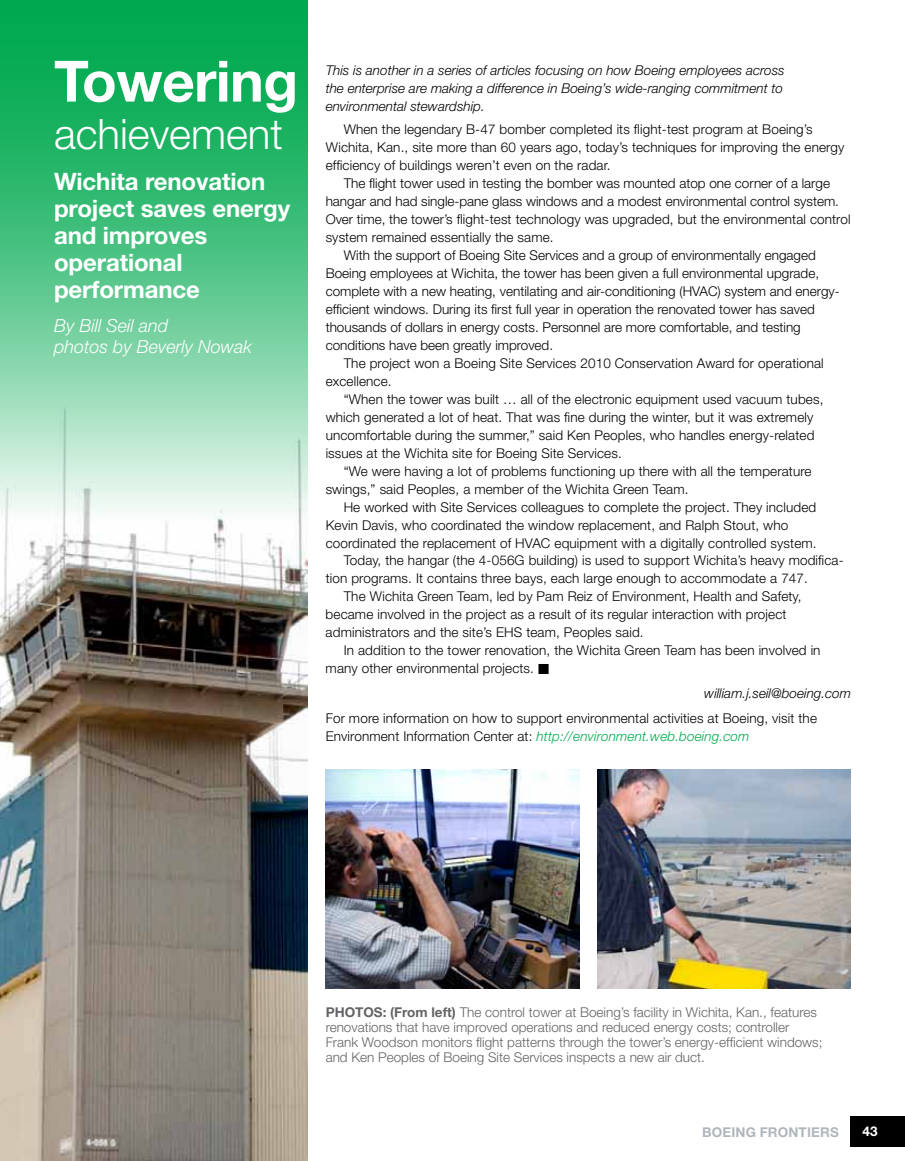
<style>
.page{position:relative;width:905px;height:1161px;background:#fff}
.page>*{position:absolute;margin:0;border:0;box-sizing:border-box;transform-origin:0 0}
.t1{font:700 57px "Helvetica Neue";letter-spacing:-.01em;color:#fff}
.t2{font:300 42px "Helvetica Neue";color:#fff}
.t3{font:700 24px/27px "Helvetica Neue";letter-spacing:-.005em;color:#fff}
.t4{font:italic 300 18px/21px "Helvetica Neue";color:#fff}
.t5{font:300 13.5px/18px "Helvetica Neue";letter-spacing:.01em;color:#000}
.t6{font:300 13.5px/15px "Helvetica Neue";color:#636466}
.t7{font:italic 300 13.5px/18px "Helvetica Neue";color:#000}
.t8{font:700 13.5px "Helvetica Neue";letter-spacing:.015em;color:#b0b7bc}
.t9{font:700 13.5px "Helvetica Neue";color:#fff}
.s1{font-style:italic;color:#00a94f}
.s2{font-weight:700}
</style>
<div class="page">
<img style="left:0;top:576px;width:308px;height:585px">
<svg style="left:0;top:0;width:308px;height:576px;background:#6aca97"></svg>
<img style="left:326px;top:770px;width:253px;height:218px">
<img style="left:597px;top:770px;width:253px;height:218px">
<div style="left:850px;top:1116px;width:54px;height:31px;background:#000"></div>
<h1 class="t1" style="left:54px;top:46px;width:245px">Towering</h1>
<h2 class="t2" style="left:54px;top:108px;width:230px">achievement</h2>
<h3 class="t3" style="left:54px;top:167px;width:238px">Wichita renovation project saves energy and improves operational performance</h3>
<h3 class="t4" style="left:54px;top:315px;width:199px">By Bill Seil and<br>photos by Beverly Nowak</h3>
<p class="t7" style="left:326px;top:61px;width:460px">This is another in a series of articles focusing on how Boeing employees across the enterprise are making a difference in Boeing’s wide-ranging commitment to environmental stewardship.</p>
<p class="t5" style="left:326px;top:120px;width:520px;text-indent:18px">When the legendary B-47 bomber completed its flight-test program at Boeing’s<br>Wichita, Kan., site more than 60 years ago, today’s techniques for improving the energy efficiency of buildings weren’t even on the radar.</p>
<p class="t5" style="left:343px;top:174px;width:488px">The flight tower used in testing the bomber was mounted atop one corner of a large</p>
<p class="t5" style="left:326px;top:192px;width:515px">hangar and had single-pane glass windows and a modest environmental control system.</p>
<p class="t5" style="left:326px;top:210px;width:526px">Over time, the tower’s flight-test technology was upgraded, but the environmental control</p>
<p class="t5" style="left:326px;top:227px;width:229px">system remained essentially the same.</p>
<p class="t5" style="left:343px;top:245px;width:473px">With the support of Boeing Site Services and a group of environmentally engaged</p>
<p class="t5" style="left:326px;top:263px;width:495px">Boeing employees at Wichita, the tower has been given a full environmental upgrade,</p>
<p class="t5" style="left:326px;top:281px;width:515px">complete with a new heating, ventilating and air-conditioning (HVAC) system and energy-</p>
<p class="t5" style="left:326px;top:299px;width:490px">efficient windows. During its first full year in operation the renovated tower has saved</p>
<p class="t5" style="left:326px;top:317px;width:476px">thousands of dollars in energy costs. Personnel are more comfortable, and testing</p>
<p class="t5" style="left:326px;top:335px;width:229px">conditions have been greatly improved.</p>
<p class="t5" style="left:343px;top:353px;width:481px">The project won a Boeing Site Services 2010 Conservation Award for operational</p>
<p class="t5" style="left:326px;top:371px;width:67px">excellence.</p>
<p class="t5" style="left:343px;top:389px;width:481px">“When the tower was built … all of the electronic equipment used vacuum tubes,</p>
<p class="t5" style="left:326px;top:407px;width:489px">which generated a lot of heat. That was fine during the winter, but it was extremely</p>
<p class="t5" style="left:326px;top:425px;width:490px">uncomfortable during the summer,” said Ken Peoples, who handles energy-related</p>
<p class="t5" style="left:326px;top:443px;width:298px">issues at the Wichita site for Boeing Site Services.</p>
<p class="t5" style="left:343px;top:461px;width:469px">“We were having a lot of problems functioning up there with all the temperature</p>
<p class="t5" style="left:326px;top:479px;width:364px">swings,” said Peoples, a member of the Wichita Green Team.</p>
<p class="t5" style="left:343px;top:497px;width:474px">He worked with Site Services colleagues to complete the project. They included</p>
<p class="t5" style="left:326px;top:515px;width:464px">Kevin Davis, who coordinated the window replacement, and Ralph Stout, who</p>
<p class="t5" style="left:326px;top:533px;width:492px">coordinated the replacement of HVAC equipment with a digitally controlled system.</p>
<p class="t5" style="left:343px;top:551px;width:501px">Today, the hangar (the 4-056G building) is used to support Wichita’s heavy modifica-</p>
<p class="t5" style="left:326px;top:569px;width:484px">tion programs. It contains three bays, each large enough to accommodate a 747.</p>
<p class="t5" style="left:343px;top:587px;width:459px">The Wichita Green Team, led by Pam Reiz of Environment, Health and Safety,</p>
<p class="t5" style="left:325px;top:605px;width:462px">became involved in the project as a result of its regular interaction with project</p>
<p class="t5" style="left:325px;top:623px;width:319px">administrators and the site’s EHS team, Peoples said.</p>
<p class="t5" style="left:343px;top:641px;width:478px">In addition to the tower renovation, the Wichita Green Team has been involved in</p>
<p class="t5" style="left:325px;top:659px;width:225px">many other environmental projects. ■</p>
<p class="t7" style="left:704px;top:684px;width:148px">william.j.seil@boeing.com</p>
<p class="t5" style="left:326px;top:709px;width:493px">For more information on how to support environmental activities at Boeing, visit the<br>Environment Information Center at: <span class="s1">http://environment.web.boeing.com</span></p>
<p class="t6" style="left:325px;top:1005px;width:498px"><span class="s2">PH OTOS: (From left)</span> The control tower at Boeing’s facility in Wichita, Kan., features renovations that have improved operations and reduced energy costs; controller Frank Woodson monitors flight patterns through the tower’s energy-efficient windows; and Ken Peoples of Boeing Site Services inspects a new air duct.</p>
<p class="t8" style="left:702px;top:1123px;width:138px">BOEING FRONTIERS</p>
<p class="t9" style="left:862px;top:1123px;width:17px">43</p>
</div>
